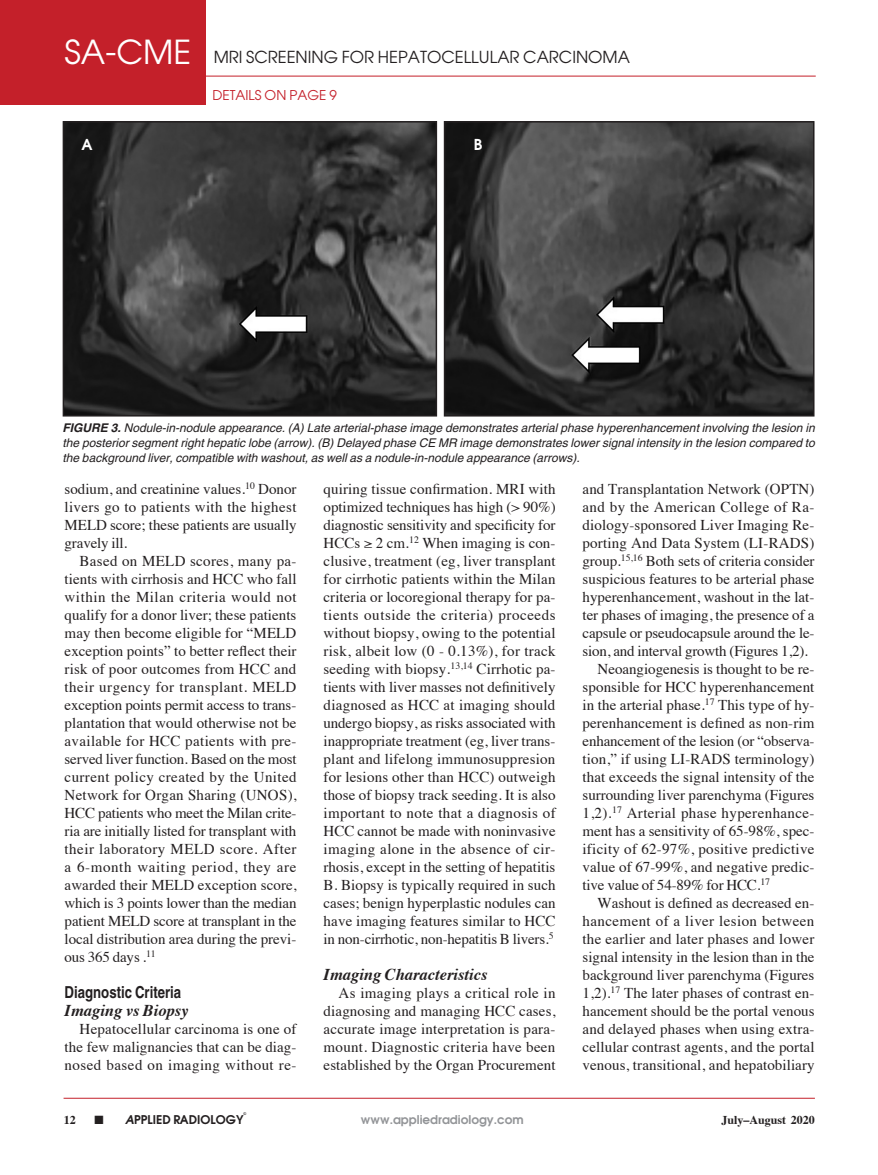
<style>
.page{position:relative;width:878px;height:1175px;background:#fff}
.page>*{position:absolute;margin:0;border:0;box-sizing:border-box;transform-origin:0 0}
.t1{font:16.5px "Avant Garde";color:#231f20}
.Article_subhead{font:700 16.5px/18px "Helvetica";color:#231f20;scale:.8 1}
.Article_2nd_subhead{font:italic 700 16.5px "Times";color:#231f20}
.Article_body_copy{font:15px/18px "Times";letter-spacing:.005em;color:#231f20;text-align:justify}
.figure_labels{font:600 15px "Avant Garde";color:#fff}
.t2{font:13.5px "Avant Garde";color:#c4202a}
.Article_fig_caption{font:italic 12px/15px "Helvetica";color:#231f20;text-align:justify}
.t3{font:600 12px "Avant Garde";color:#939598}
.t4{font:700 12px "Times";color:#231f20}
.t5{font:600 12px "Avant Garde";color:#231f20}
.t6{font:600 3.75px "Avant Garde";color:#231f20}
.s1{font-size:33px;color:#fff}
.s2{font-weight:700}
.s3{font-family:"Times";font-style:italic}
.s4{font-style:italic}
</style>
<div class="page">
<div style="left:0;top:0;width:206px;height:105px;background:#c4202a"></div>
<hr style="left:64px;top:1097px;width:750px;height:1px;background:#c4202a">
<hr style="left:206px;top:76px;width:609px;height:1px;background:#c4202a">
<img style="left:66px;top:124px;width:368px;height:289px">
<div style="left:63px;top:121px;width:374px;height:295px;border:2px solid #231f20"></div>
<img style="left:447px;top:124px;width:364px;height:289px">
<div style="left:444px;top:121px;width:370px;height:295px;border:2px solid #231f20"></div>
<p class="t1" style="left:64px;top:47px;width:567px"><span class="s1">SA-CME</span> MRI SCREENING FOR HEPATOCELLULAR CARCINOMA</p>
<p class="t2" style="left:212px;top:87px;width:126px">DETAILS ON PAGE 9</p>
<p class="figure_labels" style="left:81px;top:134px;width:13px">A</p>
<p class="figure_labels" style="left:474px;top:134px;width:10px">B</p>
<p class="Article_fig_caption" style="left:63px;top:420px;width:753px"><span class="s2">FIGURE 3.</span> Nodule-in-nodule appearance. (A) Late arterial-phase image demonstrates arterial phase hyperenhancement involving the lesion in the posterior segment right hepatic lobe (arrow). (B) Delayed phase CE MR image demonstrates lower signal intensity in the lesion compared to the background liver, compatible with washout, as well as a nodule-in-nodule appearance (arrows).</p>
<p class="Article_body_copy" style="left:65px;top:478px;width:233px">sodium, and creatinine values.<sup>10</sup> Donor livers go to patients with the highest MELD score; these patients are usually gravely ill.</p>
<p class="Article_body_copy" style="left:65px;top:550px;width:233px;text-indent:15px">Based on MELD scores, many pa&shy;tients with cirrhosis and HCC who fall within the Milan criteria would not qualify for a donor liver; these patients may then become eligible for “MELD exception points” to better reflect their risk of poor outcomes from HCC and their urgency for transplant. MELD exception points permit access to trans&shy;plantation that would otherwise not be available for HCC patients with pre&shy;served liver function. Based on the most current policy created by the United Network for Organ Sharing (UNOS), HCC patients who meet the Milan crite&shy;ria are initially listed for transplant with their laboratory MELD score. After a 6-month waiting period, they are awarded their MELD exception score, which is 3 points lower than the median patient MELD score at transplant in the local distribution area during the previ&shy;ous 365 days .<sup>11</sup></p>
<p class="Article_subhead" style="left:65px;top:982px;width:156px">Diagnostic Criteria<br><span class="s3">Imaging vs Biopsy</span></p>
<p class="Article_body_copy" style="left:65px;top:1018px;width:233px;text-indent:15px">Hepatocellular carcinoma is one of the few malignancies that can be diag&shy;nosed based on imaging without re-</p>
<p class="Article_body_copy" style="left:323px;top:478px;width:233px">quiring tissue confirmation. MRI with optimized techniques has high (&gt; 90%) diagnostic sensitivity and specificity for HCCs ≥ 2 cm.<sup>12</sup> When imaging is con&shy;clusive, treatment (eg, liver transplant for cirrhotic patients within the Milan criteria or locoregional therapy for pa&shy;tients outside the criteria) proceeds without biopsy, owing to the potential risk, albeit low (0 - 0.13%), for track seeding with biopsy.<sup>13,14</sup> Cirrhotic pa&shy;tients with liver masses not definitively diagnosed as HCC at imaging should undergo biopsy, as risks associated with inappropriate treatment (eg, liver trans&shy;plant and lifelong immunosuppresion for lesions other than HCC) outweigh those of biopsy track seeding. It is also important to note that a diagnosis of HCC cannot be made with noninvasive imaging alone in the absence of cir&shy;rhosis, except in the setting of hepatitis B. Biopsy is typically required in such cases; benign hyperplastic nodules can have imaging features similar to HCC in non-cirrhotic, non-hepatitis B livers.<sup>5</sup></p>
<p class="Article_2nd_subhead" style="left:323px;top:958px;width:165px">Imaging Characteristics</p>
<p class="Article_body_copy" style="left:323px;top:982px;width:233px;text-indent:15px">As imaging plays a critical role in diagnosing and managing HCC cases, accurate image interpretation is para&shy;mount. Diagnostic criteria have been established by the Organ Procurement</p>
<p class="Article_body_copy" style="left:582px;top:478px;width:233px">and Transplantation Network (OPTN) and by the American College of Ra&shy;diology-sponsored Liver Imaging Re&shy;porting And Data System (LI-RADS) group.<sup>15,16</sup> Both sets of criteria consider suspicious features to be arterial phase hyperenhancement, washout in the lat&shy;ter phases of imaging, the presence of a capsule or pseudocapsule around the le&shy;sion, and interval growth (Figures 1,2).</p>
<p class="Article_body_copy" style="left:582px;top:658px;width:233px;text-indent:15px">Neoangiogenesis is thought to be re&shy;sponsible for HCC hyperenhancement in the arterial phase.<sup>17</sup> This type of hy&shy;perenhancement is defined as non-rim enhancement of the lesion (or “observa&shy;tion,” if using LI-RADS terminology) that exceeds the signal intensity of the surrounding liver parenchyma (Figures 1,2).<sup>17</sup> Arterial phase hyperenhance&shy;ment has a sensitivity of 65-98%, spec&shy;ificity of 62-97%, positive predictive value of 67-99%, and negative predic&shy;tive value of 54-89% for HCC.<sup>17</sup></p>
<p class="Article_body_copy" style="left:582px;top:892px;width:233px;text-indent:15px">Washout is defined as decreased en&shy;hancement of a liver lesion between the earlier and later phases and lower signal intensity in the lesion than in the background liver parenchyma (Figures 1,2).<sup>17</sup> The later phases of contrast en&shy;hancement should be the portal venous and delayed phases when using extra&shy;cellular contrast agents, and the portal venous, transitional, and hepatobiliary</p>
<p class="t6" style="left:243px;top:1111px;width:4px">©</p>
<p class="t4" style="left:64px;top:1108px;width:13px">12</p>
<p class="t5" style="left:95px;top:1111px;width:150px">■ <span class="s4">A</span>PPLIED RADIOLOGY</p>
<p class="t3" style="left:361px;top:1111px;width:164px">www.appliedradiology.com</p>
<p class="t4" style="left:721px;top:1108px;width:95px">July–August 2020</p>
</div>
